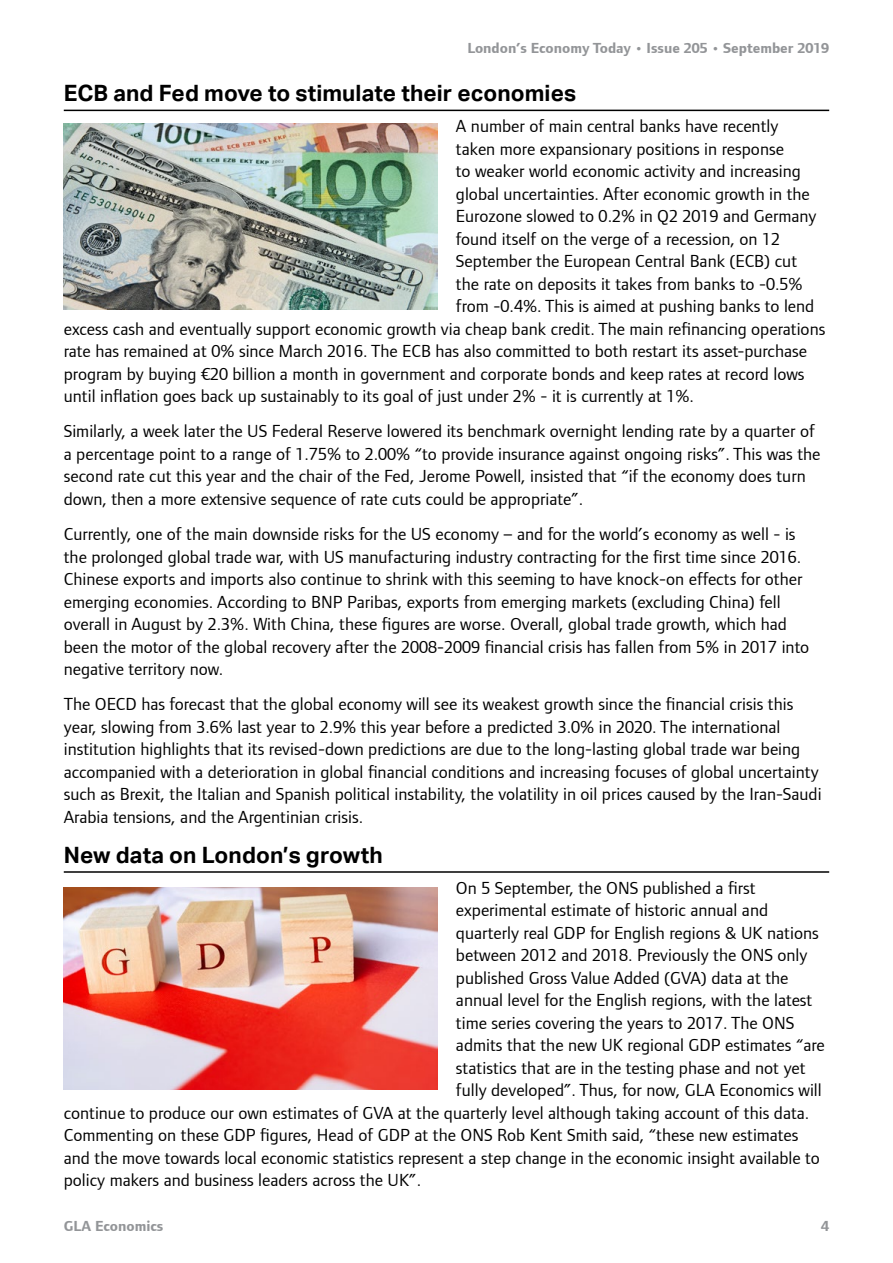
<style>
.page{position:relative;width:893px;height:1263px;background:#fff}
.page>*{position:absolute;margin:0;border:0;box-sizing:border-box;transform-origin:0 0}
.Heading_2_underline{font:700 22.5px "Aktiv Grotesk";letter-spacing:.005em;color:#000}
.Body_text{font:18px/22.5px "Foundry Form Sans";color:#000}
.t1{font:700 15px "Foundry Form Sans";color:#939598}
</style>
<div class="page">
<hr style="left:64px;top:110px;width:765px;height:1px;background:#000">
<hr style="left:64px;top:871px;width:765px;height:2px;background:#000">
<img style="left:64px;top:123px;width:374px;height:186px">
<img style="left:64px;top:887px;width:374px;height:202px">
<p class="t1" style="left:467px;top:40px;width:363px">London’s Economy Today • Issue 205 • September 2019</p>
<p class="Heading_2_underline" style="left:64px;top:80px;width:514px">ECB and Fed move to stimulate their economies</p>
<p class="Body_text" style="left:456px;top:115px;width:324px">A number of main central banks have recently</p>
<p class="Body_text" style="left:456px;top:137px;width:329px">taken more expansionary positions in response</p>
<p class="Body_text" style="left:456px;top:160px;width:346px">to weaker world economic activity and increasing</p>
<p class="Body_text" style="left:456px;top:182px;width:355px">global uncertainties. After economic growth in the</p>
<p class="Body_text" style="left:456px;top:205px;width:362px">Eurozone slowed to 0.2% in Q2 2019 and Germany</p>
<p class="Body_text" style="left:456px;top:227px;width:326px">found itself on the verge of a recession, on 12</p>
<p class="Body_text" style="left:456px;top:250px;width:343px">September the European Central Bank (ECB) cut</p>
<p class="Body_text" style="left:456px;top:272px;width:348px">the rate on deposits it takes from banks to -0.5%</p>
<p class="Body_text" style="left:456px;top:295px;width:360px">from -0.4%. This is aimed at pushing banks to lend</p>
<p class="Body_text" style="left:64px;top:317px;width:763px">excess cash and eventually support economic growth via cheap bank credit. The main refinancing operations</p>
<p class="Body_text" style="left:64px;top:340px;width:745px">rate has remained at 0% since March 2016. The ECB has also committed to both restart its asset-purchase</p>
<p class="Body_text" style="left:64px;top:362px;width:742px">program by buying €20 billion a month in government and corporate bonds and keep rates at record lows</p>
<p class="Body_text" style="left:64px;top:385px;width:632px">until inflation goes back up sustainably to its goal of just under 2% - it is currently at 1%.</p>
<p class="Body_text" style="left:64px;top:420px;width:758px">Similarly, a week later the US Federal Reserve lowered its benchmark overnight lending rate by a quarter of a percentage point to a range of 1.75% to 2.00% “to provide insurance against ongoing risks”. This was the second rate cut this year and the chair of the Fed, Jerome Powell, insisted that “if the economy does turn down, then a more extensive sequence of rate cuts could be appropriate”.</p>
<p class="Body_text" style="left:64px;top:523px;width:747px">Currently, one of the main downside risks for the US economy – and for the world’s economy as well - is the prolonged global trade war, with US manufacturing industry contracting for the first time since 2016.<br>Chinese exports and imports also continue to shrink with this seeming to have knock-on effects for other emerging economies. According to BNP Paribas, exports from emerging markets (excluding China) fell overall in August by 2.3%. With China, these figures are worse. Overall, global trade growth, which had been the motor of the global recovery after the 2008-2009 financial crisis has fallen from 5% in 2017 into negative territory now.</p>
<p class="Body_text" style="left:64px;top:693px;width:759px">The OECD has forecast that the global economy will see its weakest growth since the financial crisis this year, slowing from 3.6% last year to 2.9% this year before a predicted 3.0% in 2020. The international institution highlights that its revised-down predictions are due to the long-lasting global trade war being accompanied with a deterioration in global financial conditions and increasing focuses of global uncertainty such as Brexit, the Italian and Spanish political instability, the volatility in oil prices caused by the Iran-Saudi Arabia tensions, and the Argentinian crisis.</p>
<p class="Heading_2_underline" style="left:64px;top:842px;width:321px">New data on London’s growth</p>
<p class="Body_text" style="left:456px;top:876px;width:301px">On 5 September, the ONS published a first</p>
<p class="Body_text" style="left:456px;top:899px;width:314px">experimental estimate of historic annual and</p>
<p class="Body_text" style="left:456px;top:921px;width:364px">quarterly real GDP for English regions &amp; UK nations</p>
<p class="Body_text" style="left:456px;top:944px;width:353px">between 2012 and 2018. Previously the ONS only</p>
<p class="Body_text" style="left:456px;top:966px;width:334px">published Gross Value Added (GVA) data at the</p>
<p class="Body_text" style="left:456px;top:989px;width:358px">annual level for the English regions, with the latest</p>
<p class="Body_text" style="left:456px;top:1011px;width:340px">time series covering the years to 2017. The ONS</p>
<p class="Body_text" style="left:456px;top:1034px;width:370px">admits that the new UK regional GDP estimates “are</p>
<p class="Body_text" style="left:456px;top:1056px;width:351px">statistics that are in the testing phase and not yet</p>
<p class="Body_text" style="left:456px;top:1079px;width:367px">fully developed”. Thus, for now, GLA Economics will</p>
<p class="Body_text" style="left:64px;top:1101px;width:747px">continue to produce our own estimates of GVA at the quarterly level although taking account of this data.</p>
<p class="Body_text" style="left:64px;top:1124px;width:736px">Commenting on these GDP figures, Head of GDP at the ONS Rob Kent Smith said, “these new estimates</p>
<p class="Body_text" style="left:64px;top:1146px;width:757px">and the move towards local economic statistics represent a step change in the economic insight available to</p>
<p class="Body_text" style="left:64px;top:1169px;width:359px">policy makers and business leaders across the UK”.</p>
<p class="t1" style="left:64px;top:1218px;width:101px">GLA Economics</p>
<p class="t1" style="left:821px;top:1218px;width:9px">4</p>
</div>
